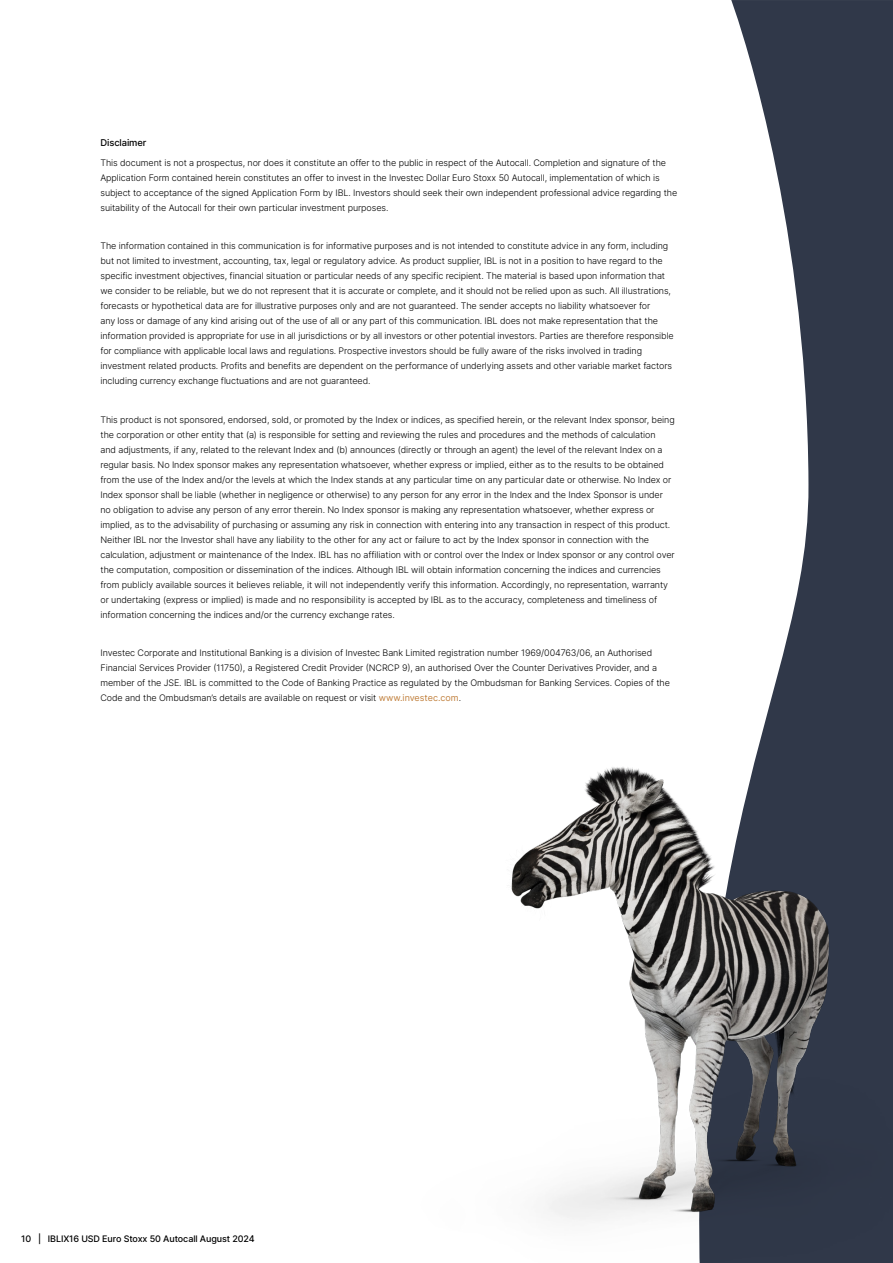
<style>
.page{position:relative;width:893px;height:1263px;background:#fff}
.page>*{position:absolute;margin:0;border:0;box-sizing:border-box;transform-origin:0 0}
.t1{font:500 9.3px "Inter";letter-spacing:-.01em;color:#000}
.t2{font:300 9px/15px "Inter";letter-spacing:-.01em;color:#000}
.t3{font:500 9px "Inter";letter-spacing:-.01em;color:#000}
.s1{font-weight:400;color:#c1803d}
</style>
<div class="page">
<svg style="left:731px;top:0;width:162px;height:699px;fill:#303849"></svg>
<img style="left:511px;top:699px;width:382px;height:564px">
<p class="t1" style="left:100px;top:136px;width:47px">Disclaimer</p>
<p class="t2" style="left:100px;top:155px;width:578px">This document is not a prospectus, nor does it constitute an offer to the public in respect of the Autocall. Completion and signature of the Application Form contained herein constitutes an offer to invest in the Investec Dollar Euro Stoxx 50 Autocall, implementation of which is subject to acceptance of the signed Application Form by IBL. Investors should seek their own independent professional advice regarding the suitability of the Autocall for their own particular investment purposes.</p>
<p class="t2" style="left:100px;top:238px;width:575px">The information contained in this communication is for informative purposes and is not intended to constitute advice in any form, including but not limited to investment, accounting, tax, legal or regulatory advice. As product supplier, IBL is not in a position to have regard to the specific investment objectives, financial situation or particular needs of any specific recipient. The material is based upon information that we consider to be reliable, but we do not represent that it is accurate or complete, and it should not be relied upon as such. All illustrations, forecasts or hypothetical data are for illustrative purposes only and are not guaranteed. The sender accepts no liability whatsoever for<br>any loss or damage of any kind arising out of the use of all or any part of this communication. IBL does not make representation that the information provided is appropriate for use in all jurisdictions or by all investors or other potential investors. Parties are therefore responsible for compliance with applicable local laws and regulations. Prospective investors should be fully aware of the risks involved in trading investment related products. Profits and benefits are dependent on the performance of underlying assets and other variable market factors including currency exchange fluctuations and are not guaranteed.</p>
<p class="t2" style="left:100px;top:412px;width:576px">This product is not sponsored, endorsed, sold, or promoted by the Index or indices, as specified herein, or the relevant Index sponsor, being the corporation or other entity that (a) is responsible for setting and reviewing the rules and procedures and the methods of calculation<br>and adjustments, if any, related to the relevant Index and (b) announces (directly or through an agent) the level of the relevant Index on a regular basis. No Index sponsor makes any representation whatsoever, whether express or implied, either as to the results to be obtained from the use of the Index and/or the levels at which the Index stands at any particular time on any particular date or otherwise. No Index or Index sponsor shall be liable (whether in negligence or otherwise) to any person for any error in the Index and the Index Sponsor is under no obligation to advise any person of any error therein. No Index sponsor is making any representation whatsoever, whether express or implied, as to the advisability of purchasing or assuming any risk in connection with entering into any transaction in respect of this product.<br>Neither IBL nor the Investor shall have any liability to the other for any act or failure to act by the Index sponsor in connection with the calculation, adjustment or maintenance of the Index. IBL has no affiliation with or control over the Index or Index sponsor or any control over the computation, composition or dissemination of the indices. Although IBL will obtain information concerning the indices and currencies from publicly available sources it believes reliable, it will not independently verify this information. Accordingly, no representation, warranty or undertaking (express or implied) is made and no responsibility is accepted by IBL as to the accuracy, completeness and timeliness of information concerning the indices and/or the currency exchange rates.</p>
<p class="t2" style="left:100px;top:645px;width:571px">Investec Corporate and Institutional Banking is a division of Investec Bank Limited registration number 1969/004763/06, an Authorised Financial Services Provider (11750), a Registered Credit Provider (NCRCP 9), an authorised Over the Counter Derivatives Provider, and a member of the JSE. IBL is committed to the Code of Banking Practice as regulated by the Ombudsman for Banking Services. Copies of the Code and the Ombudsman’s details are available on request or visit <span class="s1">www.investec.com</span>.</p>
<p class="t3" style="left:21px;top:1232px;width:235px">10 | IBLIX16 USD Euro Stoxx 50 Autocall August 2024</p>
</div>
